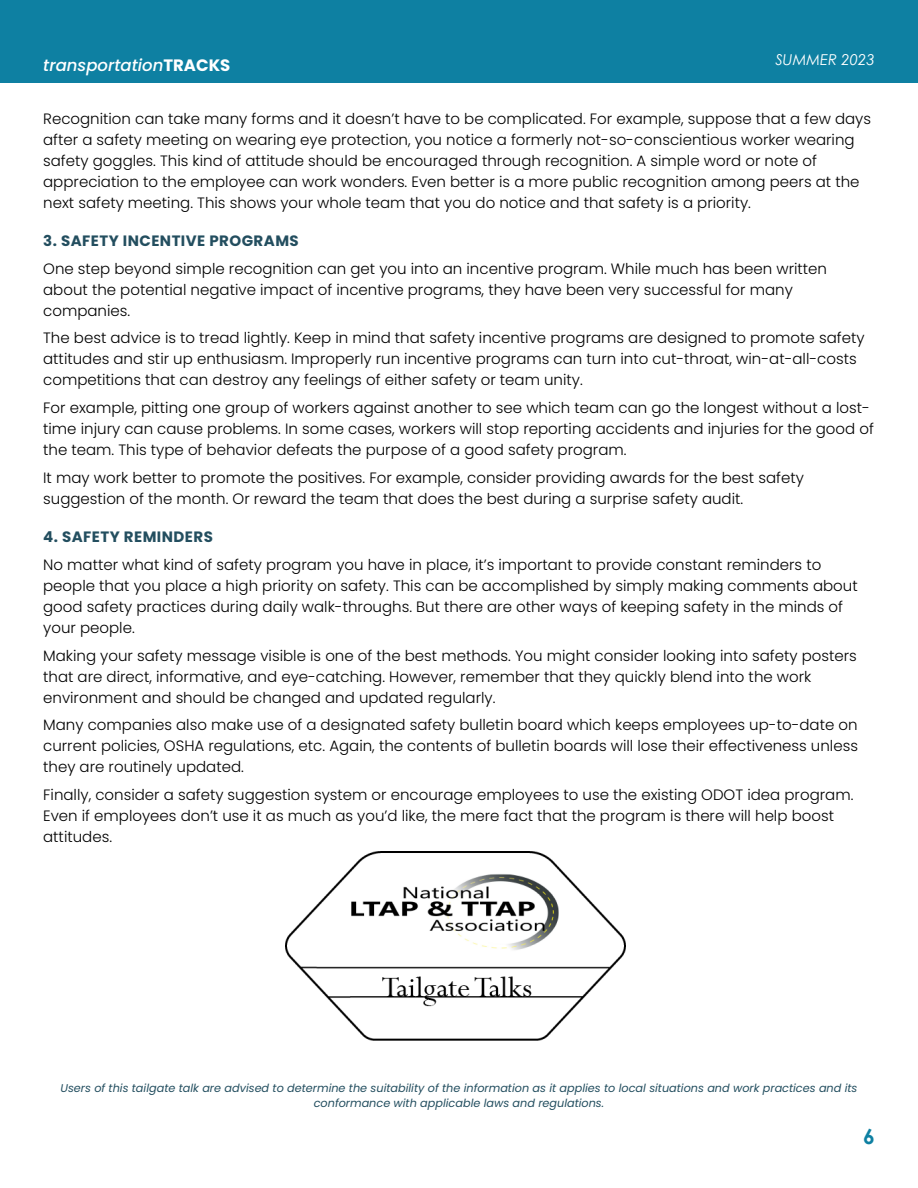
<style>
.page{position:relative;width:918px;height:1188px;background:#fff}
.page>*{position:absolute;margin:0;border:0;box-sizing:border-box;transform-origin:0 0}
.t1{font:700 21px "Century Gothic";color:#0e80a2}
.t2{font:italic 500 16.5px "Poppins";color:#fff}
.t3{font:300 15px/21px "Poppins";color:#000}
.t4{font:700 15px "Poppins";letter-spacing:.03em;color:#234e5f}
.t5{font:italic 15px "Century Gothic";color:#fff}
.t6{font:italic 11.25px/15px "Poppins";color:#234e5f;text-align:center}
.s1{font-weight:700;font-style:normal}
</style>
<div class="page">
<div style="left:0;top:0;width:918px;height:82px;background:#0e80a2"></div>
<img style="left:286px;top:852px;width:339px;height:189px">
<p class="t2" style="left:43px;top:56px;width:189px">transportation<span class="s1">TRACKS</span></p>
<p class="t5" style="left:775px;top:49px;width:101px">SUMMER 2023</p>
<p class="t3" style="left:43px;top:108px;width:829px">Recognition can take many forms and it doesn’t have to be complicated. For example, suppose that a few days after a safety meeting on wearing eye protection, you notice a formerly not-so-conscientious worker wearing safety goggles. This kind of attitude should be encouraged through recognition. A simple word or note of appreciation to the employee can work wonders. Even better is a more public recognition among peers at the next safety meeting. This shows your whole team that you do notice and that safety is a priority.</p>
<p class="t4" style="left:43px;top:232px;width:257px">3. SAFETY INCENTIVE PROGRAMS</p>
<p class="t3" style="left:43px;top:258px;width:785px">One step beyond simple recognition can get you into an incentive program. While much has been written about the potential negative impact of incentive programs, they have been very successful for many companies.</p>
<p class="t3" style="left:43px;top:328px;width:823px">The best advice is to tread lightly. Keep in mind that safety incentive programs are designed to promote safety attitudes and stir up enthusiasm. Improperly run incentive programs can turn into cut-throat, win-at-all-costs competitions that can destroy any feelings of either safety or team unity.</p>
<p class="t3" style="left:43px;top:398px;width:832px">For example, pitting one group of workers against another to see which team can go the longest without a lost&shy;time injury can cause problems. In some cases, workers will stop reporting accidents and injuries for the good of the team. This type of behavior defeats the purpose of a good safety program.</p>
<p class="t3" style="left:43px;top:467px;width:762px">It may work better to promote the positives. For example, consider providing awards for the best safety suggestion of the month. Or reward the team that does the best during a surprise safety audit.</p>
<p class="t4" style="left:43px;top:528px;width:171px">4. SAFETY REMINDERS</p>
<p class="t3" style="left:43px;top:554px;width:816px">No matter what kind of safety program you have in place, it’s important to provide constant reminders to people that you place a high priority on safety. This can be accomplished by simply making comments about good safety practices during daily walk-throughs. But there are other ways of keeping safety in the minds of your people.</p>
<p class="t3" style="left:43px;top:645px;width:815px">Making your safety message visible is one of the best methods. You might consider looking into safety posters that are direct, informative, and eye-catching. However, remember that they quickly blend into the work environment and should be changed and updated regularly.</p>
<p class="t3" style="left:43px;top:715px;width:816px;text-align:justify">Many companies also make use of a designated safety bulletin board which keeps employees up-to-date on current policies, OSHA regulations, etc. Again, the contents of bulletin boards will lose their effectiveness unless they are routinely updated.</p>
<p class="t3" style="left:43px;top:785px;width:812px">Finally, consider a safety suggestion system or encourage employees to use the existing ODOT idea program.<br>Even if employees don’t use it as much as you’d like, the mere fact that the program is there will help boost attitudes.</p>
<p class="t6" style="left:60px;top:1080px;width:799px">Users of this tailgate talk are advised to determine the suitability of the information as it applies to local situations and work practices and its conformance with applicable laws and regulations.</p>
<h1 class="t1" style="left:863px;top:1120px;width:13px">6</h1>
</div>
